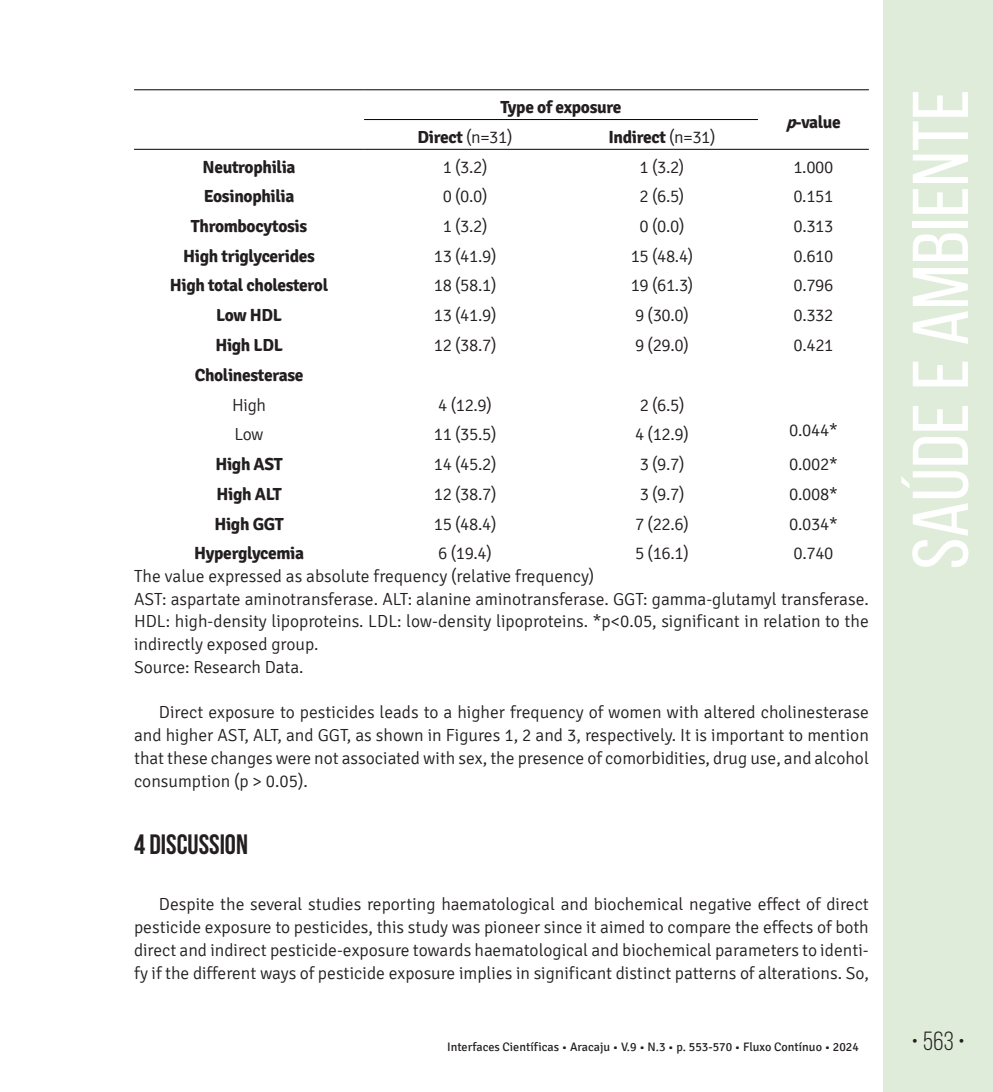
<style>
.page{position:relative;width:993px;height:1092px;background:#fff}
.page>*{position:absolute;margin:0;border:0;box-sizing:border-box;transform-origin:0 0}
.t1{font:78.75px "Bebas Neue";color:#fff;scale:1.09 1}
.t2{font:700 28px "Bebas Neue";color:#231f20}
.t3{font:26.25px "Bebas Neue";color:#231f20}
.t4{font:300 17.5px/22.8px "Signika";color:#231f20;text-align:justify}
.t5{font:700 17.5px "Signika";letter-spacing:-.02em;color:#231f20}
.t6{font:12.25px "Signika";color:#231f20}
.s1{font-weight:300}
.s2{font-style:italic}
</style>
<div class="page">
<div style="left:883px;top:0;width:109px;height:1091px;background:#deecd9"></div>
<hr style="left:134px;top:89px;width:230px;height:1px;background:#000">
<hr style="left:364px;top:89px;width:202px;height:1px;background:#000">
<hr style="left:566px;top:89px;width:191px;height:1px;background:#000">
<hr style="left:757px;top:89px;width:111px;height:1px;background:#000">
<hr style="left:757px;top:149px;width:111px;height:1px;background:#000">
<hr style="left:134px;top:149px;width:230px;height:1px;background:#000">
<hr style="left:364px;top:149px;width:202px;height:1px;background:#000">
<hr style="left:566px;top:149px;width:191px;height:1px;background:#000">
<hr style="left:364px;top:119px;width:202px;height:1px;background:#000">
<hr style="left:566px;top:119px;width:191px;height:1px;background:#000">
<p class="t5" style="left:500px;top:96px;width:122px">Type of exposure</p>
<p class="t5" style="left:417px;top:126px;width:96px">Direct <span class="s1">(n=31)</span></p>
<p class="t5" style="left:608px;top:126px;width:109px">Indirect <span class="s1">(n=31)</span></p>
<p class="t5" style="left:785px;top:111px;width:56px"><span class="s2">p</span>-value</p>
<p class="t5" style="left:202px;top:156px;width:94px">Neutrophilia</p>
<p class="t4" style="left:442px;top:156px;width:46px">1 (3.2)</p>
<p class="t4" style="left:639px;top:156px;width:46px">1 (3.2)</p>
<p class="t4" style="left:793px;top:156px;width:42px">1.000</p>
<p class="t5" style="left:204px;top:186px;width:92px">Eosinophilia</p>
<p class="t4" style="left:442px;top:185px;width:46px">0 (0.0)</p>
<p class="t4" style="left:639px;top:185px;width:46px">2 (6.5)</p>
<p class="t4" style="left:793px;top:185px;width:42px">0.151</p>
<p class="t5" style="left:191px;top:215px;width:118px">Thrombocytosis</p>
<p class="t4" style="left:442px;top:215px;width:46px">1 (3.2)</p>
<p class="t4" style="left:639px;top:215px;width:46px">0 (0.0)</p>
<p class="t4" style="left:793px;top:215px;width:42px">0.313</p>
<p class="t5" style="left:183px;top:245px;width:133px">High triglycerides</p>
<p class="t4" style="left:433px;top:245px;width:64px">13 (41.9)</p>
<p class="t4" style="left:630px;top:245px;width:64px">15 (48.4)</p>
<p class="t4" style="left:793px;top:245px;width:42px">0.610</p>
<p class="t5" style="left:170px;top:275px;width:160px">High total cholesterol</p>
<p class="t4" style="left:433px;top:274px;width:64px">18 (58.1)</p>
<p class="t4" style="left:630px;top:274px;width:64px">19 (61.3)</p>
<p class="t4" style="left:793px;top:274px;width:42px">0.796</p>
<p class="t5" style="left:216px;top:305px;width:67px">Low HDL</p>
<p class="t4" style="left:433px;top:304px;width:64px">13 (41.9)</p>
<p class="t4" style="left:635px;top:304px;width:55px">9 (30.0)</p>
<p class="t4" style="left:793px;top:304px;width:42px">0.332</p>
<p class="t5" style="left:215px;top:334px;width:69px">High LDL</p>
<p class="t4" style="left:433px;top:334px;width:64px">12 (38.7)</p>
<p class="t4" style="left:635px;top:334px;width:55px">9 (29.0)</p>
<p class="t4" style="left:793px;top:334px;width:42px">0.421</p>
<p class="t5" style="left:195px;top:364px;width:110px">Cholinesterase</p>
<p class="t4" style="left:232px;top:393px;width:35px">High</p>
<p class="t4" style="left:438px;top:393px;width:55px">4 (12.9)</p>
<p class="t4" style="left:639px;top:393px;width:46px">2 (6.5)</p>
<p class="t4" style="left:234px;top:423px;width:30px">Low</p>
<p class="t4" style="left:433px;top:423px;width:64px">11 (35.5)</p>
<p class="t4" style="left:635px;top:423px;width:55px">4 (12.9)</p>
<p class="t4" style="left:789px;top:419px;width:50px">0.044*</p>
<p class="t5" style="left:215px;top:453px;width:69px">High AST</p>
<p class="t4" style="left:433px;top:453px;width:64px">14 (45.2)</p>
<p class="t4" style="left:639px;top:453px;width:46px">3 (9.7)</p>
<p class="t4" style="left:789px;top:453px;width:50px">0.002*</p>
<p class="t5" style="left:216px;top:483px;width:66px">High ALT</p>
<p class="t4" style="left:433px;top:483px;width:64px">12 (38.7)</p>
<p class="t4" style="left:639px;top:483px;width:46px">3 (9.7)</p>
<p class="t4" style="left:789px;top:483px;width:50px">0.008*</p>
<p class="t5" style="left:214px;top:513px;width:71px">High GGT</p>
<p class="t4" style="left:433px;top:512px;width:64px">15 (48.4)</p>
<p class="t4" style="left:635px;top:512px;width:55px">7 (22.6)</p>
<p class="t4" style="left:789px;top:512px;width:50px">0.034*</p>
<p class="t5" style="left:194px;top:543px;width:111px">Hyperglycemia</p>
<p class="t4" style="left:438px;top:542px;width:55px">6 (19.4)</p>
<p class="t4" style="left:635px;top:542px;width:55px">5 (16.1)</p>
<p class="t4" style="left:793px;top:542px;width:42px">0.740</p>
<p class="t4" style="left:134px;top:565px;width:736px;text-align:left">The value expressed as absolute frequency (relative frequency)<br>AST: aspartate aminotransferase. ALT: alanine aminotransferase. GGT: gamma-glutamyl transferase.<br>HDL: high-density lipoproteins. LDL: low-density lipoproteins. *p&lt;0.05, significant in relation to the indirectly exposed group.<br>Source: Research Data.</p>
<p class="t4" style="left:134px;top:701px;width:736px;text-indent:25px">Direct exposure to pesticides leads to a higher frequency of women with altered cholinesterase and higher AST, ALT, and GGT, as shown in Figures 1, 2 and 3, respectively. It is important to mention that these changes were not associated with sex, the presence of comorbidities, drug use, and alcohol consumption (p &gt; 0.05).</p>
<h2 class="t2" style="left:134px;top:828px;width:115px">4 DISCUSSION</h2>
<p class="t4" style="left:134px;top:893px;width:736px;text-indent:25px">Despite the several studies reporting haematological and biochemical negative effect of direct pesticide exposure to pesticides, this study was pioneer since it aimed to compare the effects of both direct and indirect pesticide-exposure towards haematological and biochemical parameters to identi&shy;fy if the different ways of pesticide exposure implies in significant distinct patterns of alterations. So,</p>
<h1 class="t1" style="left:897px;top:569px;width:442px;rotate:-90deg">Saúde e Ambiente</h1>
<p class="t6" style="left:447px;top:1040px;width:413px">Interfaces Científicas • Aracaju • V.9 • N.3 • p. 553-570 • Fluxo Contínuo • 2024</p>
<h3 class="t3" style="left:911px;top:1026px;width:55px">• 563 •</h3>
</div>
